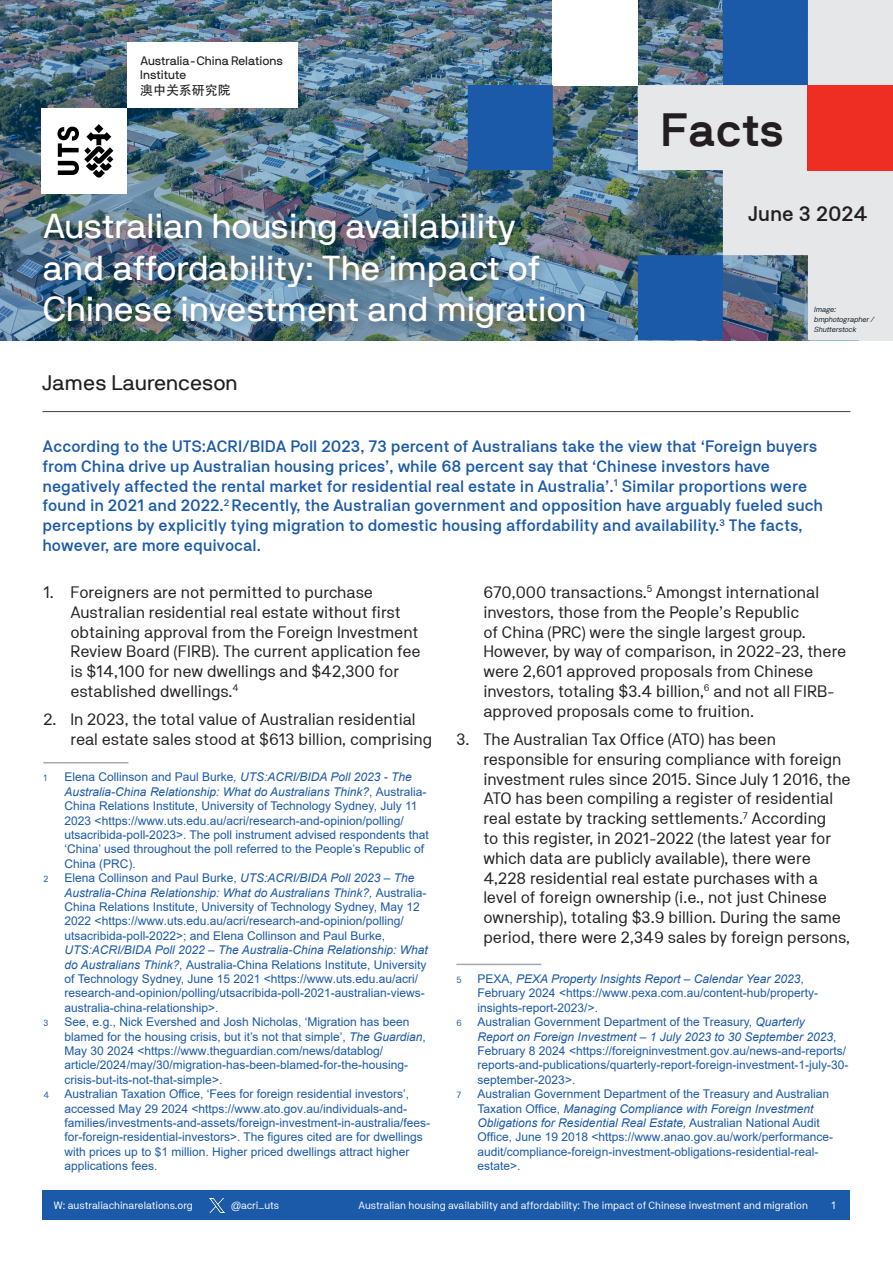
<style>
.page{position:relative;width:893px;height:1263px;background:#fff}
.page>*{position:absolute;margin:0;border:0;box-sizing:border-box;transform-origin:0 0}
.Report_title{font:700 46.5px "NB International Pro";color:#231f20}
.Report_title-2{font:34.5px/41.4px "NB International Pro";color:#fff}
.Body_Copy_copy{font:21px "NB International Pro";color:#231f20}
.Date{font:500 21px "NB Akademie Std";color:#231f20}
.t1{font:16.5px/19.8px "NB Akademie Std";color:#231f20}
.Text_body{font:500 16.5px/19.8px "NB Akademie Std";color:#1b5aa9}
.t2{font:12.9px "Adobe Heiti Std Regular G Bpc EUC H";color:#231f20}
.t3{font:12.15px/14.7px "NB International Pro";color:#231f20}
.Footnote_text_2{font:12px/14.4px "Arial";color:#1b5aa9}
.t4{font:10.5px "NB Akademie Std";color:#fff}
.Footnote_text_2-2{font:9px "NB Akademie Std";color:#1b5aa9}
.Body_Copy{font:italic 7.5px "NB Akademie Std";color:#011622}
.s1{font-style:italic}
</style>
<div class="page">
<div style="left:43px;top:1191px;width:807px;height:29px;background:#1b5aa9"></div>
<img style="left:209px;top:1198px;width:15px;height:14px">
<img style="left:0;top:0;width:468px;height:340px">
<img style="left:468px;top:0;width:170px;height:340px">
<svg style="left:638px;top:0;width:255px;height:340px;background:#97a9bd"></svg>
<div style="left:808px;top:85px;width:85px;height:85px;background:#ee2e22"></div>
<div style="left:41px;top:108px;width:86px;height:85px;background:#fff"></div>
<div style="left:127px;top:43px;width:171px;height:65px;background:#fff"></div>
<svg style="left:57px;top:124px;width:56px;height:54px"></svg>
<div style="left:39px;top:209px;width:556px;height:130px;background:#231f20;opacity:.3"></div>
<hr style="left:43px;top:762px;width:85px;height:1px;background:#a8a9ad">
<hr style="left:456px;top:964px;width:85px;height:1px;background:#a8a9ad">
<hr style="left:43px;top:411px;width:807px;height:1px;background:#3e3e3f">
<p class="t3" style="left:140px;top:53px;width:145px">Australia-China Relations<br>Institute</p>
<p class="t2" style="left:140px;top:83px;width:92px">澳中关系研究院</p>
<p class="Report_title-2" style="left:43px;top:205px;width:545px">Australian housing availability and affordability: The impact of<br>Chinese investment and migration</p>
<p class="Body_Copy_copy" style="left:43px;top:370px;width:197px">James Laurenceson</p>
<p class="Report_title" style="left:662px;top:93px;width:123px">Facts</p>
<p class="Report_title" style="left:661px;top:103px;width:126px">Facts</p>
<p class="Date" style="left:748px;top:202px;width:121px">June 3 2024</p>
<p class="Body_Copy" style="left:814px;top:305px;width:23px">Image:</p>
<p class="Body_Copy" style="left:814px;top:315px;width:61px">bmphotographer /</p>
<p class="Body_Copy" style="left:814px;top:325px;width:44px">Shutterstock</p>
<p class="Text_body" style="left:43px;top:436px;width:782px">According to the UTS:ACRI/BIDA Poll 2023, 73 percent of Australians take the view that ‘Foreign buyers from China drive up Australian housing prices’, while 68 percent say that ‘Chinese investors have negatively affected the rental market for residential real estate in Australia’.<sup>1</sup> Similar proportions were found in 2021 and 2022.<sup>2</sup> Recently, the Australian government and opposition have arguably fueled such perceptions by explicitly tying migration to domestic housing affordability and availability.<sup>3</sup> The facts, however, are more equivocal.</p>
<p class="t1" style="left:43px;top:582px;width:12px">1.</p>
<p class="t1" style="left:70px;top:582px;width:352px">Foreigners are not permitted to purchase Australian residential real estate without first obtaining approval from the Foreign Investment Review Board (FIRB). The current application fee is $14,100 for new dwellings and $42,300 for established dwellings.<sup>4</sup></p>
<h3 class="t1" style="left:43px;top:709px;width:374px">2. In 2023, the total value of Australian residential</h3>
<p class="t1" style="left:70px;top:729px;width:363px">real estate sales stood at $613 billion, comprising</p>
<p class="Footnote_text_2-2" style="left:43px;top:773px;width:5px">1</p>
<p class="Footnote_text_2" style="left:65px;top:770px;width:366px">Elena Collinson and Paul Burke<span class="s1">, UTS:ACRI/BIDA Poll 2023 - The Australia-China Relationship: What do Australians Think?</span>, Australia-China Relations Institute, University of Technology Sydney, July 11<br>2023 &lt;https://www.uts.edu.au/acri/research-and-opinion/polling/ utsacribida-poll-2023&gt;. The poll instrument advised respondents that ‘China’ used throughout the poll referred to the People’s Republic of China (PRC).</p>
<p class="Footnote_text_2-2" style="left:43px;top:874px;width:6px">2</p>
<p class="Footnote_text_2" style="left:65px;top:871px;width:365px">Elena Collinson and Paul Burke, <span class="s1">UTS:ACRI/BIDA Poll 2023 – The Australia-China Relationship: What do Australians Think?,</span> Australia-China Relations Institute, University of Technology Sydney, May 12<br>2022 &lt;https://www.uts.edu.au/acri/research-and-opinion/polling/ utsacribida-poll-2022&gt;; and Elena Collinson and Paul Burke, <span class="s1">UTS:ACRI/BIDA Poll 2022 – The Australia-China Relationship: What do Australians Think?,</span> Australia-China Relations Institute, University of Technology Sydney, June 15 2021 &lt;https://www.uts.edu.au/acri/ research-and-opinion/polling/utsacribida-poll-2021-australian-views&shy;australia-china-relationship&gt;.</p>
<p class="Footnote_text_2-2" style="left:43px;top:1018px;width:6px">3</p>
<p class="Footnote_text_2" style="left:65px;top:1015px;width:363px">See, e.g., Nick Evershed and Josh Nicholas, ‘Migration has been blamed for the housing crisis, but it’s not that simple’, <span class="s1">The Guardian</span>, May 30 2024 &lt;https://www.theguardian.com/news/datablog/ article/2024/may/30/migration-has-been-blamed-for-the-housing&shy;crisis-but-its-not-that-simple&gt;.</p>
<p class="Footnote_text_2-2" style="left:43px;top:1090px;width:7px">4</p>
<p class="Footnote_text_2" style="left:65px;top:1087px;width:367px">Australian Taxation Office, ‘Fees for foreign residential investors’, accessed May 29 2024 &lt;https://www.ato.gov.au/individuals-and&shy;families/investments-and-assets/foreign-investment-in-australia/fees&shy;for-foreign-residential-investors&gt;. The figures cited are for dwellings with prices up to $1 million. Higher priced dwellings attract higher applications fees.</p>
<p class="t1" style="left:483px;top:582px;width:365px">670,000 transactions.<sup>5</sup> Amongst international investors, those from the People’s Republic<br>of China (PRC) were the single largest group.<br>However, by way of comparison, in 2022-23, there were 2,601 approved proposals from Chinese investors, totaling $3.4 billion,<sup>6</sup> and not all FIRB&shy;approved proposals come to fruition.</p>
<p class="t1" style="left:483px;top:729px;width:369px;text-indent:-27px">3. The Australian Tax Office (ATO) has been responsible for ensuring compliance with foreign investment rules since 2015. Since July 1 2016, the ATO has been compiling a register of residential real estate by tracking settlements.<sup>7</sup> According<br>to this register, in 2021-2022 (the latest year for which data are publicly available), there were 4,228 residential real estate purchases with a level of foreign ownership (i.e., not just Chinese ownership), totaling $3.9 billion. During the same period, there were 2,349 sales by foreign persons,</p>
<p class="Footnote_text_2-2" style="left:456px;top:975px;width:7px">5</p>
<p class="Footnote_text_2" style="left:478px;top:971px;width:342px">PEXA, <span class="s1">PEXA Property Insights Report – Calendar Year 2023</span>,<br>February 2024 &lt;https://www.pexa.com.au/content-hub/property&shy;insights-report-2023/&gt;.</p>
<p class="Footnote_text_2-2" style="left:456px;top:1018px;width:7px">6</p>
<p class="Footnote_text_2" style="left:478px;top:1015px;width:372px">Australian Government Department of the Treasury, <span class="s1">Quarterly<br>Report on Foreign Investment – 1 July 2023 to 30 September 2023</span>, February 8 2024 &lt;https://foreigninvestment.gov.au/news-and-reports/ reports-and-publications/quarterly-report-foreign-investment-1-july-30- september-2023&gt;.</p>
<p class="Footnote_text_2-2" style="left:456px;top:1090px;width:6px">7</p>
<p class="Footnote_text_2" style="left:478px;top:1087px;width:357px">Australian Government Department of the Treasury and Australian Taxation Office, <span class="s1">Managing Compliance with Foreign Investment Obligations for Residential Real Estate,</span> Australian National Audit Office, June 19 2018 &lt;https://www.anao.gov.au/work/performance&shy;audit/compliance-foreign-investment-obligations-residential-real&shy;estate&gt;.</p>
<p class="t4" style="left:54px;top:1200px;width:140px">W: australiachinarelations.org</p>
<p class="t4" style="left:231px;top:1200px;width:50px">@acri_uts</p>
<p class="t4" style="left:359px;top:1200px;width:451px">Australian housing availability and affordability: The impact of Chinese investment and migration</p>
<p class="t4" style="left:831px;top:1200px;width:6px">1</p>
</div>
